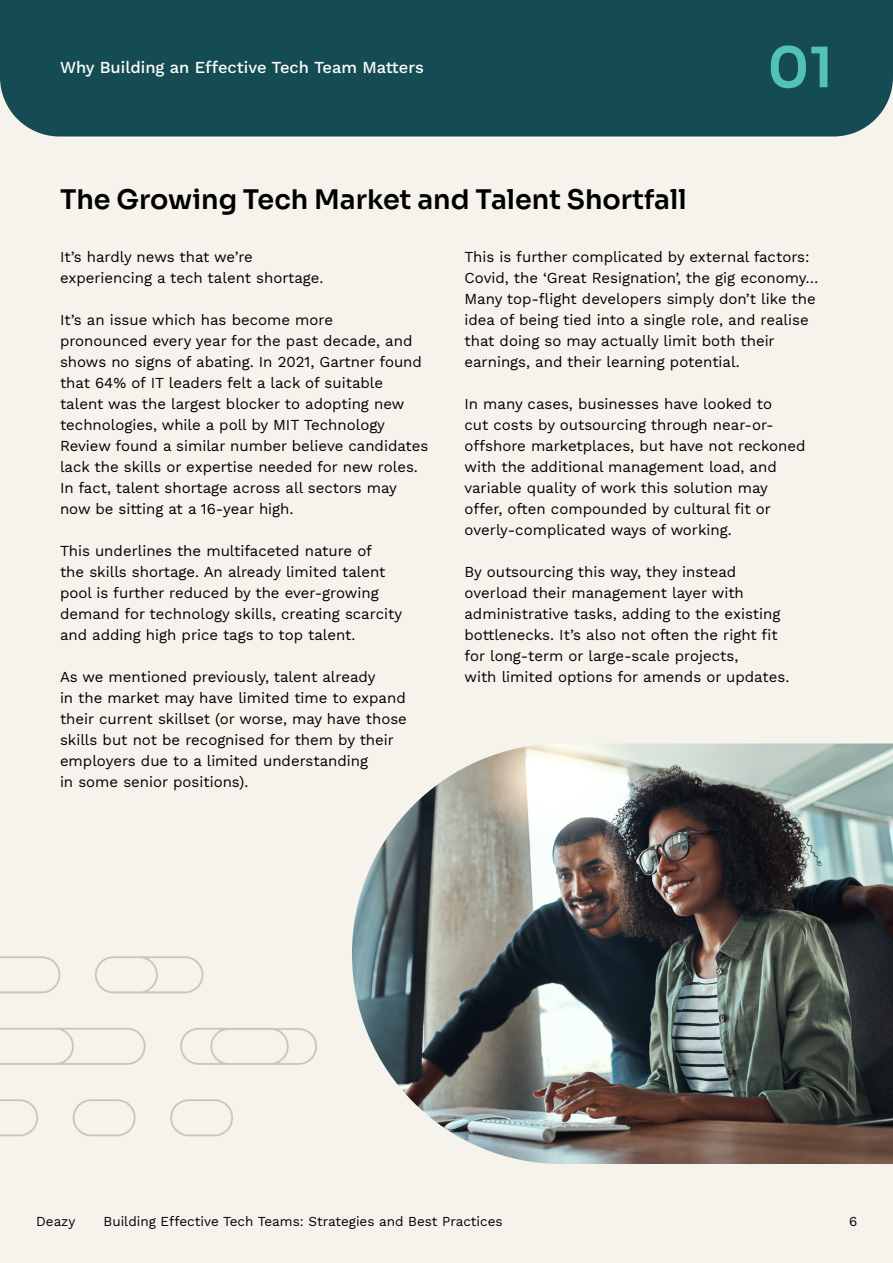
<style>
.page{position:relative;width:893px;height:1263px;background:#f6f2ec}
.page>*{position:absolute;margin:0;border:0;box-sizing:border-box;transform-origin:0 0}
.t1{font:55.5px "Sora";color:#52c2b2}
.t2{font:27px "Sora";color:#000}
.t3{font:16.5px "Work Sans";color:#fff}
.t4{font:15px/21px "Work Sans";color:#000}
.t5{font:13.5px "Work Sans";color:#000}
</style>
<div class="page">
<div style="left:0;top:0;width:893px;height:137px;background:#154c54"></div>
<img style="left:352px;top:743px;width:541px;height:421px">
<img style="left:0;top:940px;width:360px;height:220px">
<p class="t3" style="left:60px;top:55px;width:365px">Why Building an Effective Tech Team Matters</p>
<p class="t1" style="left:767px;top:22px;width:67px">01</p>
<p class="t2" style="left:60px;top:177px;width:628px">The Growing Tech Market and Talent Shortfall</p>
<p class="t4" style="left:60px;top:246px;width:265px">It’s hardly news that we’re experiencing a tech talent shortage.</p>
<p class="t4" style="left:60px;top:309px;width:370px">It’s an issue which has become more<br>pronounced every year for the past decade, and shows no signs of abating. In 2021, Gartner found that 64% of IT leaders felt a lack of suitable talent was the largest blocker to adopting new technologies, while a poll by MIT Technology Review found a similar number believe candidates lack the skills or expertise needed for new roles.<br>In fact, talent shortage across all sectors may now be sitting at a 16-year high.</p>
<p class="t4" style="left:60px;top:540px;width:344px">This underlines the multifaceted nature of<br>the skills shortage. An already limited talent pool is further reduced by the ever-growing demand for technology skills, creating scarcity and adding high price tags to top talent.</p>
<p class="t4" style="left:60px;top:666px;width:348px">As we mentioned previously, talent already<br>in the market may have limited time to expand their current skillset (or worse, may have those skills but not be recognised for them by their employers due to a limited understanding<br>in some senior positions).</p>
<p class="t4" style="left:464px;top:246px;width:355px">This is further complicated by external factors:<br>Covid, the ‘Great Resignation’, the gig economy… Many top-flight developers simply don’t like the idea of being tied into a single role, and realise that doing so may actually limit both their earnings, and their learning potential.</p>
<p class="t4" style="left:464px;top:393px;width:343px">In many cases, businesses have looked to<br>cut costs by outsourcing through near-or&shy;offshore marketplaces, but have not reckoned with the additional management load, and variable quality of work this solution may offer, often compounded by cultural fit or overly-complicated ways of working.</p>
<p class="t4" style="left:464px;top:561px;width:326px">By outsourcing this way, they instead overload their management layer with administrative tasks, adding to the existing bottlenecks. It’s also not often the right fit for long-term or large-scale projects,<br>with limited options for amends or updates.</p>
<p class="t5" style="left:36px;top:1211px;width:41px">Deazy</p>
<p class="t5" style="left:104px;top:1211px;width:401px">Building Effective Tech Teams: Strategies and Best Practices</p>
<p class="t5" style="left:849px;top:1211px;width:10px">6</p>
</div>
